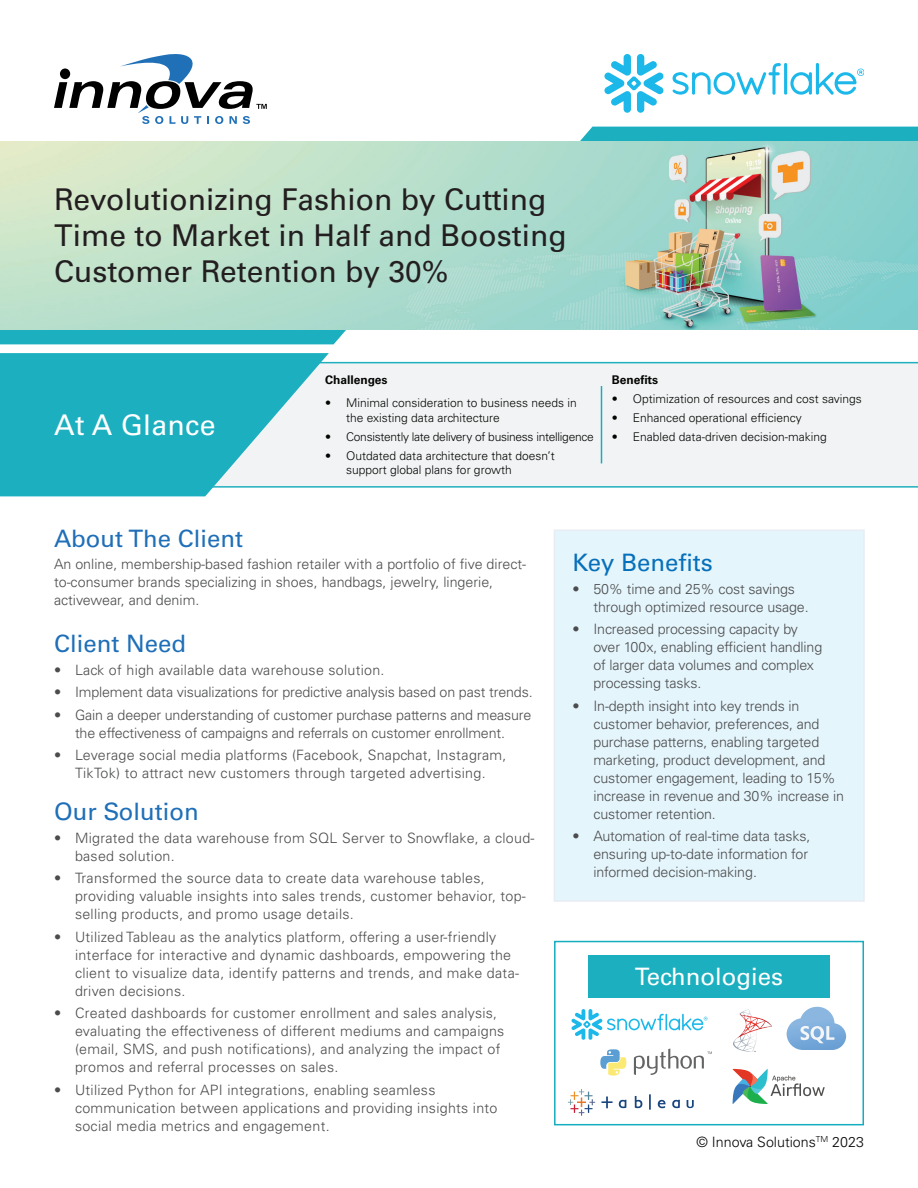
<style>
.page{position:relative;width:918px;height:1188px;background:#fff}
.page>*{position:absolute;margin:0;border:0;box-sizing:border-box;transform-origin:0 0}
.t1{font:30px/36px "Univers LT Std";color:#231f20}
.t2{font:28.5px "Univers LT Std";letter-spacing:.01em;color:#fff}
.t3{font:24px "Univers LT Std";color:#1f6fb8}
.t4{font:24px "Univers LT Std";color:#fff}
.t5{font:24px "Univers LT Std";color:#0770ba}
.t6{font:300 14.25px/18px "Univers LT Std";letter-spacing:.01em;color:#4b4c4d}
.t7{font:300 14.25px/18px "Univers LT Std";letter-spacing:-.01em;color:#4b4c4d}
.t8{font:300 14.25px "Univers LT Std";color:#040503}
.t9{font:300 12px/14.4px "Univers LT Std";color:#040503}
.t10{font:300 12px "Univers LT Std";letter-spacing:-.025em;color:#040503}
.t11{font:700 12px "Univers LT Std";color:#040503}
</style>
<div class="page">
<svg style="left:0;top:329px;width:406px;height:15px"></svg>
<svg style="left:443px;top:127px;width:475px;height:15px;fill:#1bafbf"></svg>
<svg style="left:54px;top:54px;width:213px;height:70px"></svg>
<svg style="left:604px;top:54px;width:260px;height:58px"></svg>
<img style="left:0;top:142px;width:918px;height:187px">
<div style="left:554px;top:530px;width:311px;height:372px;background:#e5f5fc"></div>
<div style="left:554px;top:941px;width:310px;height:184px;border:2px solid #15aebf"></div>
<div style="left:588px;top:955px;width:242px;height:42px;background:#1bafbf"></div>
<div style="left:329px;top:362px;width:589px;height:126px;background:#f2f3f4"></div>
<svg style="left:0;top:353px;width:329px;height:143px;fill:#1bafbf"></svg>
<hr style="left:601px;top:386px;width:1px;height:77px;background:#15aebf">
<svg style="left:787px;top:1007px;width:59px;height:43px"></svg>
<svg style="left:572px;top:1009px;width:135px;height:31px"></svg>
<svg style="left:600px;top:1049px;width:27px;height:27px"></svg>
<svg style="left:634px;top:1048px;width:78px;height:27px"></svg>
<svg style="left:733px;top:1069px;width:92px;height:35px"></svg>
<svg style="left:602px;top:1094px;width:92px;height:16px"></svg>
<svg style="left:568px;top:1089px;width:27px;height:27px"></svg>
<img style="left:734px;top:1010px;width:37px;height:41px">
<h1 class="t1" style="left:54px;top:182px;width:514px">Revolutionizing Fashion by Cutting<br>Time to Market in Half and Boosting<br>Customer Retention by 30%</h1>
<h2 class="t2" style="left:54px;top:408px;width:163px">At A Glance</h2>
<p class="t11" style="left:325px;top:373px;width:64px">Challenges</p>
<p class="t9" style="left:346px;top:396px;width:232px;text-indent:-21px">• Minimal consideration to business needs in the existing data architecture</p>
<p class="t10" style="left:325px;top:429px;width:270px">• Consistently late delivery of business intelligence</p>
<p class="t9" style="left:346px;top:448px;width:210px;text-indent:-21px">• Outdated data architecture that doesn’t support global plans for growth</p>
<p class="t11" style="left:612px;top:373px;width:48px">Benefits</p>
<p class="t9" style="left:612px;top:391px;width:252px">• Optimization of resources and cost savings</p>
<p class="t9" style="left:612px;top:410px;width:191px">• Enhanced operational efficiency</p>
<p class="t9" style="left:612px;top:429px;width:217px">• Enabled data-driven decision-making</p>
<h3 class="t3" style="left:54px;top:524px;width:191px">About The Client</h3>
<p class="t6" style="left:54px;top:555px;width:474px">An online, membership-based fashion retailer with a portfolio of five direct&shy;to-consumer brands specializing in shoes, handbags, jewelry, lingerie, activewear, and denim.</p>
<h3 class="t3" style="left:54px;top:629px;width:134px">Client Need</h3>
<p class="t6" style="left:54px;top:661px;width:332px">• Lack of high available data warehouse solution.</p>
<p class="t7" style="left:54px;top:683px;width:480px">• Implement data visualizations for predictive analysis based on past trends.</p>
<p class="t7" style="left:54px;top:706px;width:479px;text-align:center">• Gain a deeper understanding of customer purchase patterns and measure the effectiveness of campaigns and referrals on customer enrollment.</p>
<p class="t6" style="left:54px;top:746px;width:454px;text-align:center">• Leverage social media platforms (Facebook, Snapchat, Instagram,<br>TikTok) to attract new customers through targeted advertising.</p>
<h3 class="t3" style="left:54px;top:798px;width:146px">Our Solution</h3>
<p class="t6" style="left:75px;top:829px;width:461px;text-indent:-21px">• Migrated the data warehouse from SQL Server to Snowflake, a cloud&shy;based solution.</p>
<p class="t6" style="left:75px;top:869px;width:452px;text-indent:-21px">• Transformed the source data to create data warehouse tables, providing valuable insights into sales trends, customer behavior, top&shy;selling products, and promo usage details.</p>
<p class="t6" style="left:75px;top:928px;width:446px;text-indent:-21px">• Utilized Tableau as the analytics platform, offering a user-friendly interface for interactive and dynamic dashboards, empowering the client to visualize data, identify patterns and trends, and make data&shy;driven decisions.</p>
<p class="t6" style="left:75px;top:1004px;width:431px;text-indent:-21px">• Created dashboards for customer enrollment and sales analysis, evaluating the effectiveness of different mediums and campaigns (email, SMS, and push notifications), and analyzing the impact of promos and referral processes on sales.</p>
<p class="t6" style="left:75px;top:1081px;width:424px;text-indent:-21px">• Utilized Python for API integrations, enabling seamless communication between applications and providing insights into social media metrics and engagement.</p>
<h3 class="t5" style="left:572px;top:549px;width:142px">Key Benefits</h3>
<p class="t7" style="left:593px;top:580px;width:217px;text-indent:-21px">• 50% time and 25% cost savings through optimized resource usage.</p>
<p class="t7" style="left:593px;top:620px;width:230px;text-indent:-21px">• Increased processing capacity by over 100x, enabling efficient handling of larger data volumes and complex processing tasks.</p>
<p class="t7" style="left:593px;top:697px;width:252px;text-indent:-21px">• In-depth insight into key trends in customer behavior, preferences, and purchase patterns, enabling targeted marketing, product development, and customer engagement, leading to 15% increase in revenue and 30% increase in customer retention.</p>
<p class="t7" style="left:593px;top:827px;width:219px;text-indent:-21px">• Automation of real-time data tasks, ensuring up-to-date information for informed decision-making.</p>
<h3 class="t4" style="left:635px;top:962px;width:150px">Technologies</h3>
<p class="t8" style="left:697px;top:1133px;width:169px">© Innova Solutions<sup>TM</sup> 2023</p>
</div>
